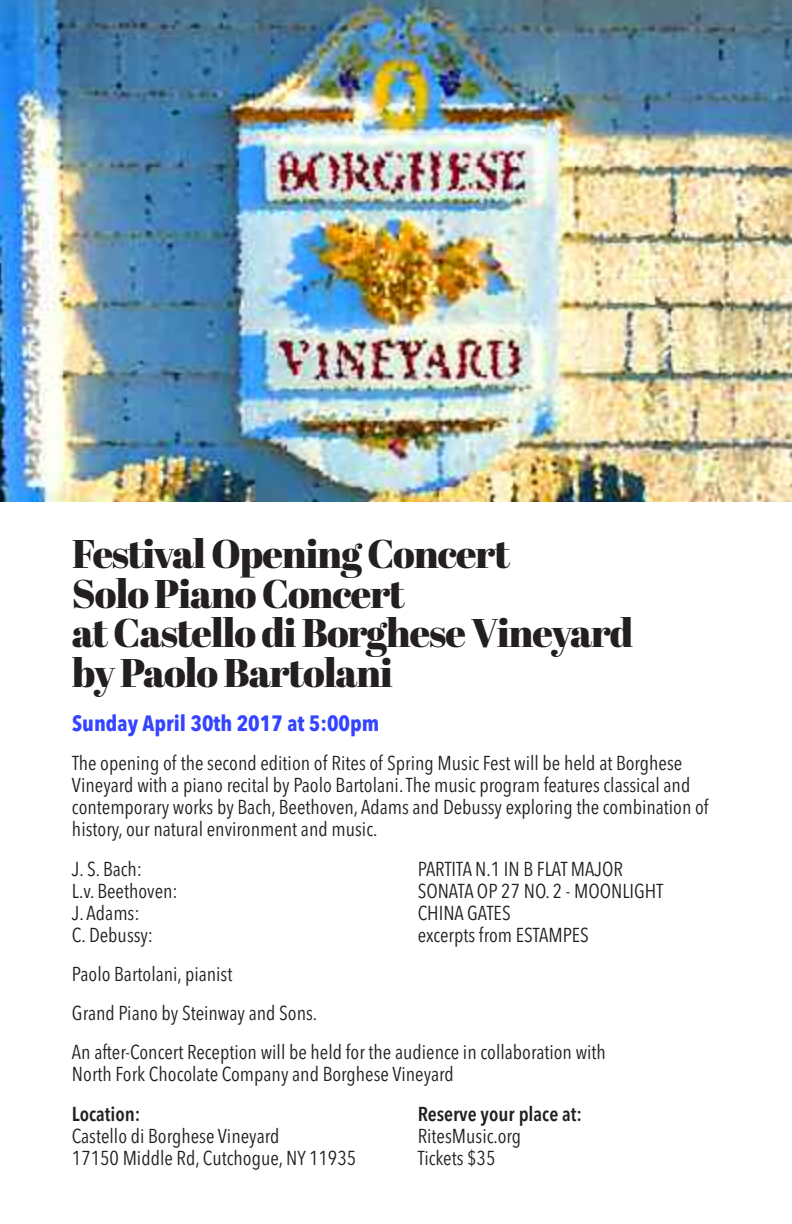
<style>
.page{position:relative;width:792px;height:1224px;background:#fff}
.page>*{position:absolute;margin:0;border:0;box-sizing:border-box;transform-origin:0 0}
.t1{font:40px/39.6px "Abril Fatface";letter-spacing:-.025em;color:#231f20}
.t2{font:700 22px "Avenir Next Condensed";color:#3444ff}
.t3{font:20px/22px "Avenir Next Condensed";color:#231f20}
.t4{font:600 20px "Avenir Next Condensed";color:#231f20}
</style>
<div class="page">
<img style="left:0;top:0;width:792px;height:502px">
<h1 class="t1" style="left:72px;top:538px;width:563px">Festival Opening Concert<br>Solo Piano Concert<br>at Castello di BorgheseVineyard by PaoloBartolani</h1>
<p class="t2" style="left:72px;top:710px;width:309px">Sunday April 30th 2017 at 5:00pm</p>
<p class="t3" style="left:72px;top:751px;width:638px">The opening of the second edition of Rites of Spring Music Fest will be held at Borghese Vineyard with a piano recital by Paolo Bartolani.The music program features classical and contemporary works by Bach, Beethoven, Adams and Debussy exploring the combination of history, our natural environment and music.</p>
<p class="t3" style="left:72px;top:857px;width:72px">J. S. Bach:</p>
<p class="t3" style="left:418px;top:857px;width:207px">PARTITA N.1 IN B FLAT MAJOR</p>
<p class="t3" style="left:72px;top:879px;width:107px">L.v. Beethoven:</p>
<p class="t3" style="left:418px;top:879px;width:247px">SONATA OP 27 NO. 2 - MOONLIGHT</p>
<p class="t3" style="left:72px;top:901px;width:69px">J. Adams:</p>
<p class="t3" style="left:418px;top:901px;width:95px">CHINA GATES</p>
<p class="t3" style="left:72px;top:923px;width:83px">C. Debussy:</p>
<p class="t3" style="left:418px;top:923px;width:173px">excerpts from ESTAMPES</p>
<p class="t3" style="left:72px;top:953px;width:535px;line-height:39.2px">Paolo Bartolani, pianist<br>Grand Piano by Steinway and Sons.<br>An after-Concert Reception will be held for the audience in collaboration with</p>
<p class="t3" style="left:72px;top:1062px;width:383px">North Fork Chocolate Company and Borghese Vineyard</p>
<p class="t4" style="left:72px;top:1096px;width:70px">Location:</p>
<p class="t4" style="left:418px;top:1096px;width:166px">Reserve your place at:</p>
<p class="t3" style="left:72px;top:1124px;width:209px">Castello di Borghese Vineyard</p>
<p class="t3" style="left:418px;top:1124px;width:105px">RitesMusic.org</p>
<p class="t3" style="left:72px;top:1146px;width:286px">17150 Middle Rd, Cutchogue, NY 11935</p>
<p class="t3" style="left:418px;top:1146px;width:79px">Tickets $35</p>
</div>
